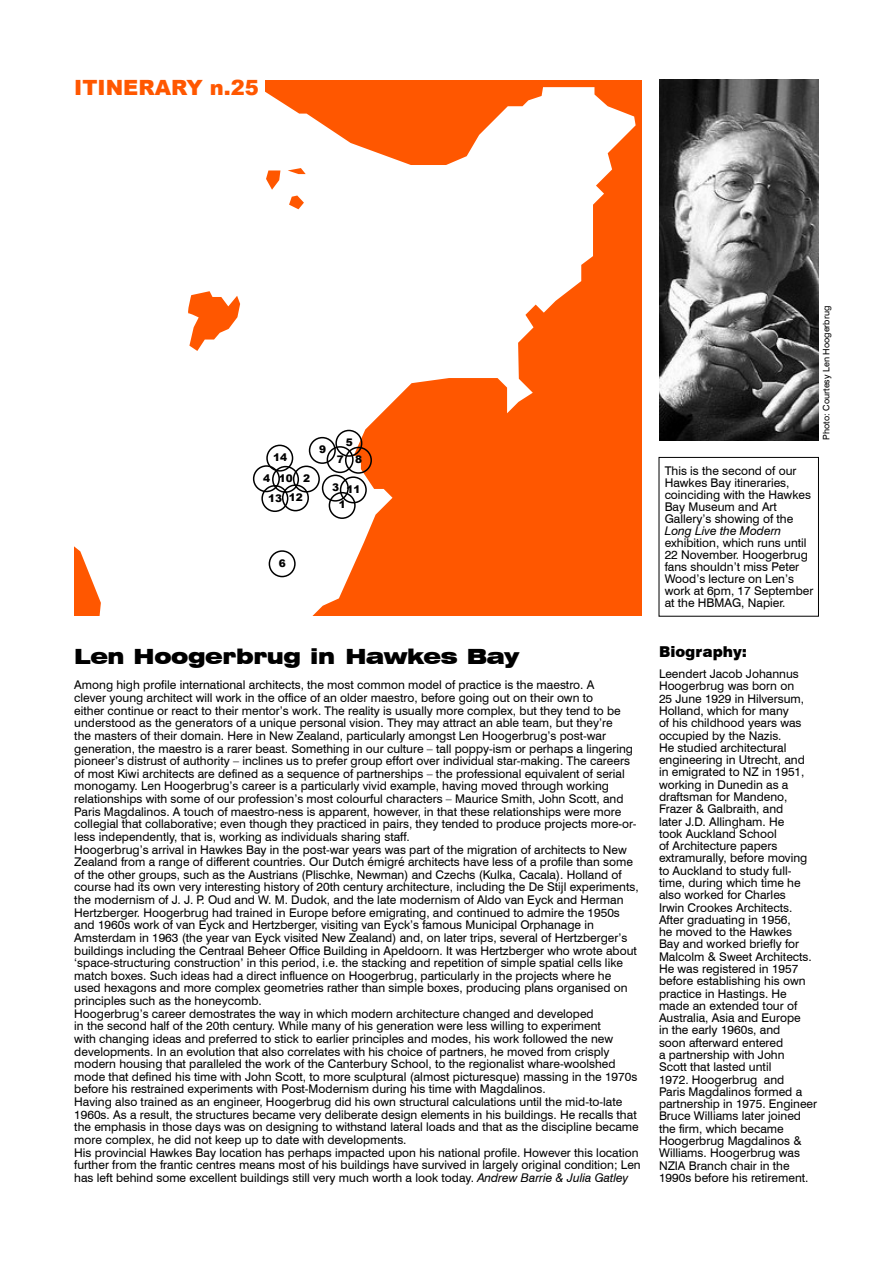
<style>
.page{position:relative;width:893px;height:1263px;background:#fff}
.page>*{position:absolute;margin:0;border:0;box-sizing:border-box;transform-origin:0 0}
.t1{font:900 expanded 21px "Swiss 721 BT";letter-spacing:-.02em;color:#000}
.t2{font:900 21px "Arial";color:#ff5700}
.t3{font:900 15px "Swiss 721 BT";color:#000}
.t4{font:12px/12.3px "Swiss 721 BT";color:#000}
.t5{font:italic 12px "Swiss 721 BT";color:#000}
.t6{font:900 10.5px "Arial";color:#000}
.t7{font:9px "Swiss 721 BT";color:#000}
.s1{font-style:italic}
</style>
<div class="page">
<svg style="left:74px;top:80px;width:562px;height:536px"></svg>
<div style="left:659px;top:457px;width:160px;height:160px;border:1px solid #000"></div>
<div style="left:309px;top:437px;width:27px;height:27px;border:2px solid #000;border-radius:50%"></div>
<div style="left:340px;top:476px;width:27px;height:27px;border:2px solid #000;border-radius:50%"></div>
<div style="left:253px;top:465px;width:27px;height:27px;border:2px solid #000;border-radius:50%"></div>
<div style="left:269px;top:550px;width:27px;height:27px;border:2px solid #000;border-radius:50%"></div>
<div style="left:335px;top:430px;width:27px;height:27px;border:2px solid #000;border-radius:50%"></div>
<div style="left:272px;top:466px;width:27px;height:27px;border:2px solid #000;border-radius:50%"></div>
<div style="left:329px;top:492px;width:27px;height:27px;border:2px solid #000;border-radius:50%"></div>
<div style="left:293px;top:465px;width:27px;height:28px;border:2px solid #000;border-radius:50%"></div>
<div style="left:261px;top:485px;width:27px;height:27px;border:2px solid #000;border-radius:50%"></div>
<div style="left:266px;top:445px;width:27px;height:27px;border:2px solid #000;border-radius:50%"></div>
<div style="left:327px;top:446px;width:27px;height:27px;border:2px solid #000;border-radius:50%"></div>
<div style="left:282px;top:484px;width:27px;height:27px;border:2px solid #000;border-radius:50%"></div>
<div style="left:322px;top:475px;width:27px;height:27px;border:2px solid #000;border-radius:50%"></div>
<div style="left:345px;top:447px;width:27px;height:27px;border:2px solid #000;border-radius:50%"></div>
<div style="left:116px;top:0;width:149px;height:146px;background:#fff"></div>
<img style="left:659px;top:80px;width:159px;height:360px">
<svg style="left:289px;top:195px;width:15px;height:14px"></svg>
<svg style="left:187px;top:291px;width:53px;height:60px"></svg>
<h1 class="t2" style="left:74px;top:73px;width:186px">ITINERARY n.25</h1>
<p class="t6" style="left:346px;top:435px;width:9px">5</p>
<p class="t6" style="left:319px;top:442px;width:9px">9</p>
<p class="t6" style="left:273px;top:450px;width:16px">14</p>
<p class="t6" style="left:337px;top:451px;width:9px">7</p>
<p class="t6" style="left:289px;top:489px;width:16px">12</p>
<p class="t6" style="left:355px;top:452px;width:9px">8</p>
<p class="t6" style="left:263px;top:470px;width:9px">4</p>
<p class="t6" style="left:303px;top:471px;width:9px">2</p>
<p class="t6" style="left:279px;top:471px;width:16px">10</p>
<p class="t6" style="left:332px;top:480px;width:9px">3</p>
<p class="t6" style="left:347px;top:482px;width:16px">11</p>
<p class="t6" style="left:268px;top:490px;width:16px">13</p>
<p class="t6" style="left:339px;top:497px;width:9px">1</p>
<p class="t6" style="left:279px;top:555px;width:9px">6</p>
<h1 class="t1" style="left:74px;top:644px;width:446px">Len Hoogerbrug in Hawkes Bay</h1>
<p class="t4" style="left:74px;top:679px;width:568px">Among high profile international architects, the most common model of practice is the maestro. A<br>clever young architect will work in the office of an older maestro, before going out on their own to<br>either continue or react to their mentor’s work. The reality is usually more complex, but they tend to be understood as the generators of a unique personal vision. They may attract an able team, but they’re<br>the masters of their domain. Here in New Zealand, particularly amongst Len Hoogerbrug’s post-war generation, the maestro is a rarer beast. Something in our culture – tall poppy-ism or perhaps a lingering pioneer’s distrust of authority – inclines us to prefer group effort over individual star-making. The careers of most Kiwi architects are defined as a sequence of partnerships – the professional equivalent of serial monogamy. Len Hoogerbrug’s career is a particularly vivid example, having moved through working relationships with some of our profession’s most colourful characters – Maurice Smith, John Scott, and Paris Magdalinos. A touch of maestro-ness is apparent, however, in that these relationships were more collegial that collaborative; even though they practiced in pairs, they tended to produce projects more-or&shy;less independently, that is, working as individuals sharing staff.<br>Hoogerbrug’s arrival in Hawkes Bay in the post-war years was part of the migration of architects to New Zealand from a range of different countries. Our Dutch émigré architects have less of a profile than some of the other groups, such as the Austrians (Plischke, Newman) and Czechs (Kulka, Cacala). Holland of course had its own very interesting history of 20th century architecture, including the De Stijl experiments, the modernism of J. J. P. Oud and W. M. Dudok, and the late modernism of Aldo van Eyck and Herman Hertzberger. Hoogerbrug had trained in Europe before emigrating, and continued to admire the 1950s and 1960s work of van Eyck and Hertzberger, visiting van Eyck’s famous Municipal Orphanage in Amsterdam in 1963 (the year van Eyck visited New Zealand) and, on later trips, several of Hertzberger’s buildings including the Centraal Beheer Office Building in Apeldoorn. It was Hertzberger who wrote about ‘space-structuring construction’ in this period, i.e. the stacking and repetition of simple spatial cells like match boxes. Such ideas had a direct influence on Hoogerbrug, particularly in the projects where he<br>used hexagons and more complex geometries rather than simple boxes, producing plans organised on principles such as the honeycomb.<br>Hoogerbrug’s career demostrates the way in which modern architecture changed and developed<br>in the second half of the 20th century. While many of his generation were less willing to experiment<br>with changing ideas and preferred to stick to earlier principles and modes, his work followed the new developments. In an evolution that also correlates with his choice of partners, he moved from crisply modern housing that paralleled the work of the Canterbury School, to the regionalist whare-woolshed mode that defined his time with John Scott, to more sculptural (almost picturesque) massing in the 1970s before his restrained experiments with Post-Modernism during his time with Magdalinos.<br>Having also trained as an engineer, Hoogerbrug did his own structural calculations until the mid-to-late 1960s. As a result, the structures became very deliberate design elements in his buildings. He recalls that the emphasis in those days was on designing to withstand lateral loads and that as the discipline became more complex, he did not keep up to date with developments.<br>His provincial Hawkes Bay location has perhaps impacted upon his national profile. However this location further from the frantic centres means most of his buildings have survived in largely original condition; Len has left behind some excellent buildings still very much worth a look today. <span class="s1">Andrew Barrie &amp; Julia Gatley</span></p>
<p class="t7" style="left:821px;top:440px;width:135px;rotate:-90deg">Photo: Courtesy Len Hoogerbrug</p>
<p class="t4" style="left:665px;top:464px;width:148px">This is the second of our<br>Hawkes Bay itineraries, coinciding with the Hawkes<br>Bay Museum and Art<br>Gallery’s showing of the</p>
<p class="t5" style="left:665px;top:523px;width:118px">Long Live the Modern</p>
<p class="t4" style="left:665px;top:536px;width:150px">exhibition, which runs until<br>22 November. Hoogerbrug fans shouldn’t miss Peter<br>Wood’s lecture on Len’s work at 6pm, 17 September at the HBMAG, Napier.</p>
<p class="t3" style="left:659px;top:643px;width:90px">Biography:</p>
<p class="t4" style="left:659px;top:668px;width:160px">Leendert Jacob Johannus<br>Hoogerbrug was born on<br>25 June 1929 in Hilversum,<br>Holland, which for many<br>of his childhood years was occupied by the Nazis.<br>He studied architectural engineering in Utrecht, and in emigrated to NZ in 1951, working in Dunedin as a draftsman for Mandeno,<br>Frazer &amp; Galbraith, and<br>later J.D. Allingham. He<br>took Auckland School<br>of Architecture papers extramurally, before moving to Auckland to study full&shy;time, during which time he also worked for Charles<br>Irwin Crookes Architects.<br>After graduating in 1956,<br>he moved to the Hawkes<br>Bay and worked briefly for<br>Malcolm &amp; Sweet Architects.<br>He was registered in 1957 before establishing his own practice in Hastings. He made an extended tour of<br>Australia, Asia and Europe<br>in the early 1960s, and<br>soon afterward entered<br>a partnership with John<br>Scott that lasted until<br>1972. Hoogerbrug and<br>Paris Magdalinos formed a partnership in 1975. Engineer<br>Bruce Williams later joined the firm, which became<br>Hoogerbrug Magdalinos &amp;<br>Williams. Hoogerbrug was<br>NZIA Branch chair in the<br>1990s before his retirement.</p>
</div>
